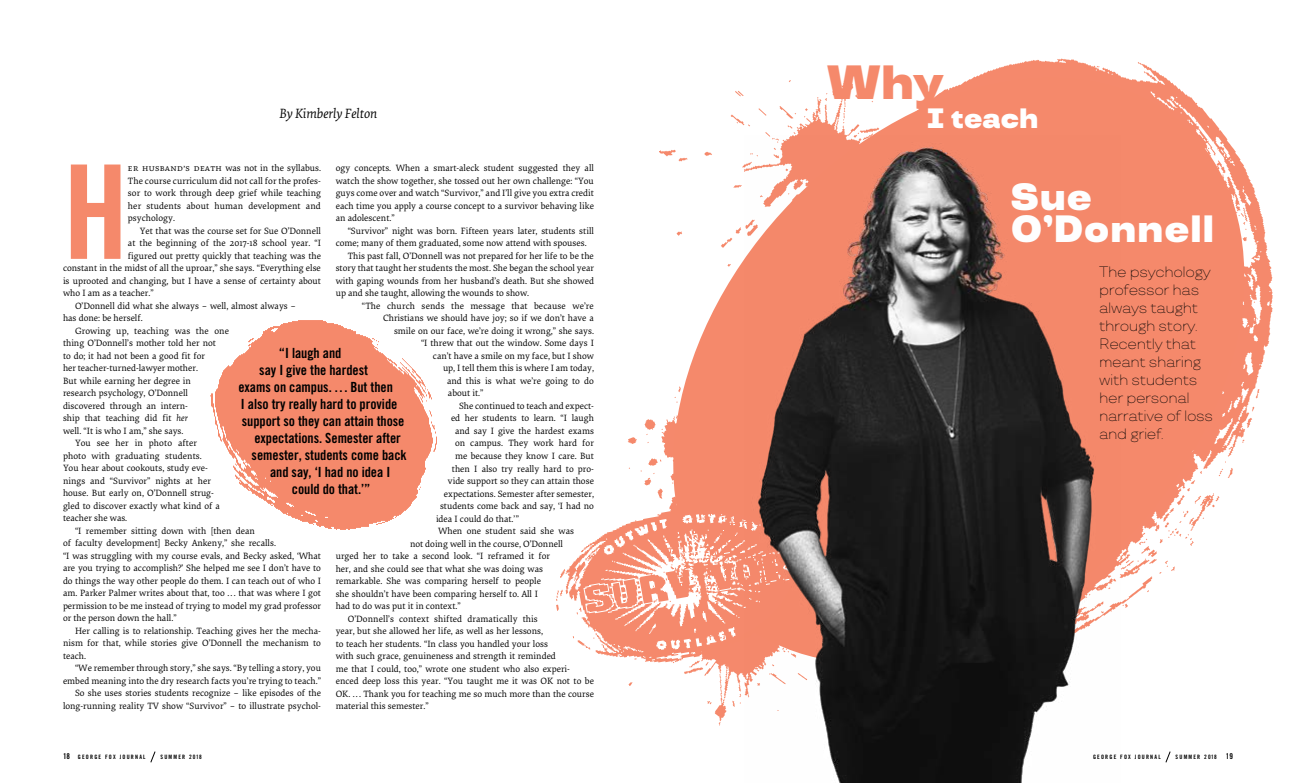
<style>
.page{position:relative;width:1296px;height:783px;background:#fff}
.page>*{position:absolute;margin:0;border:0;box-sizing:border-box;transform-origin:0 0}
.t1{font:130.7px "Trade Gothic Bold Cond Twenty";color:#f5896b}
.t2{font:900 48px "TT Travels";color:#f5896b}
.t3{font:900 38px "TT Travels";color:#fff}
.t4{font:900 28px "TT Travels";letter-spacing:-.025em;color:#fff}
.t5{font:200 15px/18px "TT Travels";letter-spacing:-.025em;color:#000}
.t6{font:14px "Trade Gothic Bold Cond Twenty";letter-spacing:-.005em;color:#000}
.t7{font:italic 14px "Elena";letter-spacing:-.005em;color:#000}
.t8{font:9.5px/12.5px "Elena";color:#000;text-align:justify}
.t9{font:6px "Trade Gothic Bold Cond Twenty";letter-spacing:.2em;color:#000}
.s1{font-style:italic}
.s2{font-size:8px}
</style>
<div class="page">
<svg style="left:628px;top:58px;width:645px;height:668px;fill:#f5896c"></svg>
<img style="left:628px;top:58px;width:342px;height:288px">
<img style="left:210px;top:320px;width:227px;height:210px">
<img style="left:556px;top:482px;width:189px;height:204px">
<img style="left:745px;top:135px;width:375px;height:648px">
<svg style="left:1165px;top:751px;width:6px;height:12px"></svg>
<svg style="left:150px;top:751px;width:6px;height:12px"></svg>
<h3 class="t7" style="left:280px;top:104px;width:99px">By Kimberly Felton</h3>
<p class="t8" style="left:128px;top:162px;width:195px">er husband’s death was not in the syllabus.<br>The course curriculum did not call for the profes&shy;sor to work through deep grief while teaching her students about human development and psychology.</p>
<p class="t8" style="left:140px;top:224px;width:183px">Yet that was the course set for Sue O’Donnell</p>
<p class="t8" style="left:128px;top:237px;width:195px">at the beginning of the 2017-18 school year. “I</p>
<p class="t8" style="left:128px;top:249px;width:195px">figured out pretty quickly that teaching was the</p>
<p class="t8" style="left:63px;top:262px;width:259px">constant in the midst of all the uproar,” she says. “Everything else</p>
<p class="t8" style="left:63px;top:274px;width:260px">is uprooted and changing, but I have a sense of certainty about</p>
<p class="t8" style="left:63px;top:287px;width:92px">who I am as a teacher.”</p>
<p class="t8" style="left:75px;top:299px;width:222px">O’Donnell did what she always – well, almost always –</p>
<p class="t8" style="left:63px;top:312px;width:81px">has done: be herself.</p>
<p class="t8" style="left:75px;top:324px;width:156px">Growing up, teaching was the one</p>
<p class="t8" style="left:63px;top:337px;width:155px">thing O’Donnell’s mother told her not</p>
<p class="t8" style="left:63px;top:349px;width:144px">to do; it had not been a good fit for</p>
<p class="t8" style="left:63px;top:362px;width:136px">her teacher-turned-lawyer mother.</p>
<p class="t8" style="left:63px;top:374px;width:130px">But while earning her degree in</p>
<p class="t8" style="left:63px;top:387px;width:127px">research psychology, O’Donnell</p>
<p class="t8" style="left:63px;top:399px;width:127px">discovered through an intern-</p>
<p class="t8" style="left:63px;top:412px;width:127px">ship that teaching did fit <span class="s1">her</span></p>
<p class="t8" style="left:63px;top:424px;width:122px">well. “It is who I am,” she says.</p>
<p class="t8" style="left:75px;top:437px;width:124px">You see her in photo after</p>
<p class="t8" style="left:63px;top:449px;width:140px">photo with graduating students.</p>
<p class="t8" style="left:63px;top:462px;width:147px">You hear about cookouts, study eve-</p>
<p class="t8" style="left:63px;top:474px;width:149px">nings and “Survivor” nights at her</p>
<p class="t8" style="left:63px;top:487px;width:152px">house. But early on, O’Donnell strug-</p>
<p class="t8" style="left:63px;top:499px;width:158px">gled to discover exactly what kind of a</p>
<p class="t8" style="left:63px;top:512px;width:66px">teacher she was.</p>
<p class="t8" style="left:75px;top:524px;width:181px">“I remember sitting down with [then dean</p>
<p class="t8" style="left:63px;top:537px;width:214px">of faculty development] Becky Ankeny,” she recalls.</p>
<p class="t8" style="left:63px;top:549px;width:260px">“I was struggling with my course evals, and Becky asked, ‘What</p>
<p class="t8" style="left:63px;top:562px;width:259px">are you trying to accomplish?’ She helped me see I don’t have to</p>
<p class="t8" style="left:63px;top:574px;width:260px">do things the way other people do them. I can teach out of who I</p>
<p class="t8" style="left:63px;top:587px;width:260px">am. Parker Palmer writes about that, too . . . that was where I got</p>
<p class="t8" style="left:63px;top:599px;width:260px">permission to be me instead of trying to model my grad professor</p>
<p class="t8" style="left:63px;top:612px;width:115px">or the person down the hall.”</p>
<p class="t8" style="left:75px;top:624px;width:248px">Her calling is to relationship. Teaching gives her the mecha-</p>
<p class="t8" style="left:63px;top:637px;width:260px">nism for that, while stories give O’Donnell the mechanism to</p>
<p class="t8" style="left:63px;top:649px;width:25px">teach.</p>
<p class="t8" style="left:75px;top:662px;width:248px">“We remember through story,” she says. “By telling a story, you</p>
<p class="t8" style="left:63px;top:674px;width:259px">embed meaning into the dry research facts you’re trying to teach.”</p>
<p class="t8" style="left:75px;top:687px;width:248px">So she uses stories students recognize – like episodes of the</p>
<p class="t8" style="left:63px;top:699px;width:260px">long-running reality TV show “Survivor” – to illustrate psychol-</p>
<h1 class="t1" style="left:63px;top:133px;width:67px">H</h1>
<p class="t8" style="left:336px;top:162px;width:260px">ogy concepts. When a smart-aleck student suggested they all watch the show together, she tossed out her own challenge: “You guys come over and watch “Survivor,” and I’ll give you extra credit each time you apply a course concept to a survivor behaving like an adolescent.”</p>
<p class="t8" style="left:348px;top:224px;width:248px">“Survivor” night was born. Fifteen years later, students still</p>
<p class="t8" style="left:336px;top:237px;width:252px">come; many of them graduated, some now attend with spouses.</p>
<p class="t8" style="left:348px;top:249px;width:248px">This past fall, O’Donnell was not prepared for her life to be the</p>
<p class="t8" style="left:336px;top:262px;width:260px">story that taught her students the most. She began the school year</p>
<p class="t8" style="left:336px;top:274px;width:260px">with gaping wounds from her husband’s death. But she showed</p>
<p class="t8" style="left:336px;top:287px;width:195px">up and she taught, allowing the wounds to show.</p>
<p class="t8" style="left:362px;top:299px;width:233px">“The church sends the message that because we’re</p>
<p class="t8" style="left:383px;top:312px;width:212px">Christians we should have joy; so if we don’t have a</p>
<p class="t8" style="left:394px;top:324px;width:201px">smile on our face, we’re doing it wrong,” she says.</p>
<p class="t8" style="left:421px;top:337px;width:175px">“I threw that out the window. Some days I</p>
<p class="t8" style="left:433px;top:349px;width:163px">can’t have a smile on my face, but I show</p>
<p class="t8" style="left:443px;top:362px;width:153px">up, I tell them this is where I am today,</p>
<p class="t8" style="left:447px;top:374px;width:149px">and this is what we’re going to do</p>
<p class="t8" style="left:448px;top:387px;width:37px">about it.”</p>
<p class="t8" style="left:459px;top:399px;width:136px">She continued to teach and expect-</p>
<p class="t8" style="left:451px;top:412px;width:145px">ed her students to learn. “I laugh</p>
<p class="t8" style="left:455px;top:424px;width:140px">and say I give the hardest exams</p>
<p class="t8" style="left:455px;top:437px;width:140px">on campus. They work hard for</p>
<p class="t8" style="left:455px;top:449px;width:141px">me because they know I care. But</p>
<p class="t8" style="left:452px;top:462px;width:144px">then I also try really hard to pro-</p>
<p class="t8" style="left:448px;top:474px;width:147px">vide support so they can attain those</p>
<p class="t8" style="left:444px;top:487px;width:151px">expectations. Semester after semester,</p>
<p class="t8" style="left:440px;top:499px;width:155px">students come back and say, ‘I had no</p>
<p class="t8" style="left:436px;top:512px;width:85px">idea I could do that.’”</p>
<p class="t8" style="left:438px;top:524px;width:138px">When one student said she was</p>
<p class="t8" style="left:410px;top:537px;width:155px">not doing well in the course, O’Donnell</p>
<p class="t8" style="left:336px;top:549px;width:216px">urged her to take a second look. “I reframed it for</p>
<p class="t8" style="left:336px;top:562px;width:209px">her, and she could see that what she was doing was</p>
<p class="t8" style="left:336px;top:574px;width:207px">remarkable. She was comparing herself to people</p>
<p class="t8" style="left:336px;top:587px;width:204px">she shouldn’t have been comparing herself to. All I</p>
<p class="t8" style="left:336px;top:599px;width:127px">had to do was put it in context.”</p>
<p class="t8" style="left:348px;top:612px;width:192px">O’Donnell’s context shifted dramatically this</p>
<p class="t8" style="left:336px;top:624px;width:209px">year, but she allowed her life, as well as her lessons,</p>
<p class="t8" style="left:336px;top:637px;width:214px">to teach her students. “In class you handled your loss</p>
<p class="t8" style="left:336px;top:649px;width:222px">with such grace, genuineness and strength it reminded</p>
<p class="t8" style="left:336px;top:662px;width:236px">me that I could, too,” wrote one student who also experi-</p>
<p class="t8" style="left:336px;top:674px;width:260px">enced deep loss this year. “You taught me it was OK not to be</p>
<p class="t8" style="left:336px;top:687px;width:260px">OK. . . . Thank you for teaching me so much more than the course</p>
<p class="t8" style="left:336px;top:699px;width:94px">material this semester.”</p>
<h3 class="t6" style="left:279px;top:344px;width:64px">“I laugh and</h3>
<h3 class="t6" style="left:259px;top:361px;width:110px">say I give the hardest</h3>
<h3 class="t6" style="left:238px;top:378px;width:156px">exams on campus. . . . But then</h3>
<h3 class="t6" style="left:241px;top:395px;width:158px">I also try really hard to provide</h3>
<h3 class="t6" style="left:242px;top:412px;width:164px">support so they can attain those</h3>
<h3 class="t6" style="left:254px;top:429px;width:148px">expectations. Semester after</h3>
<h3 class="t6" style="left:252px;top:446px;width:157px">semester, students come back</h3>
<h3 class="t6" style="left:270px;top:463px;width:122px">and say, ‘I had no idea I</h3>
<h3 class="t6" style="left:292px;top:480px;width:80px">could do that.’”</h3>
<h2 class="t2" style="left:826px;top:53px;width:119px">Why</h2>
<h3 class="t4" style="left:927px;top:101px;width:114px">I teach</h3>
<h3 class="t3" style="left:1011px;top:173px;width:83px">Sue</h3>
<h3 class="t3" style="left:1011px;top:205px;width:206px">O’Donnell</h3>
<h3 class="t5" style="left:1099px;top:262px;width:115px">The psychology professor has always taught through story.<br>Recently that meant sharing with students her personal narrative of loss and grief.</h3>
<p class="t9" style="left:63px;top:754px;width:84px"><span class="s2">18</span> GEORGE FOX JOURNAL</p>
<p class="t9" style="left:161px;top:754px;width:43px">SUMMER 2018</p>
<p class="t9" style="left:1093px;top:754px;width:69px">GEORGE FOX JOURNAL</p>
<p class="t9" style="left:1176px;top:754px;width:59px">SUMMER 2018 <span class="s2">19</span></p>
</div>
